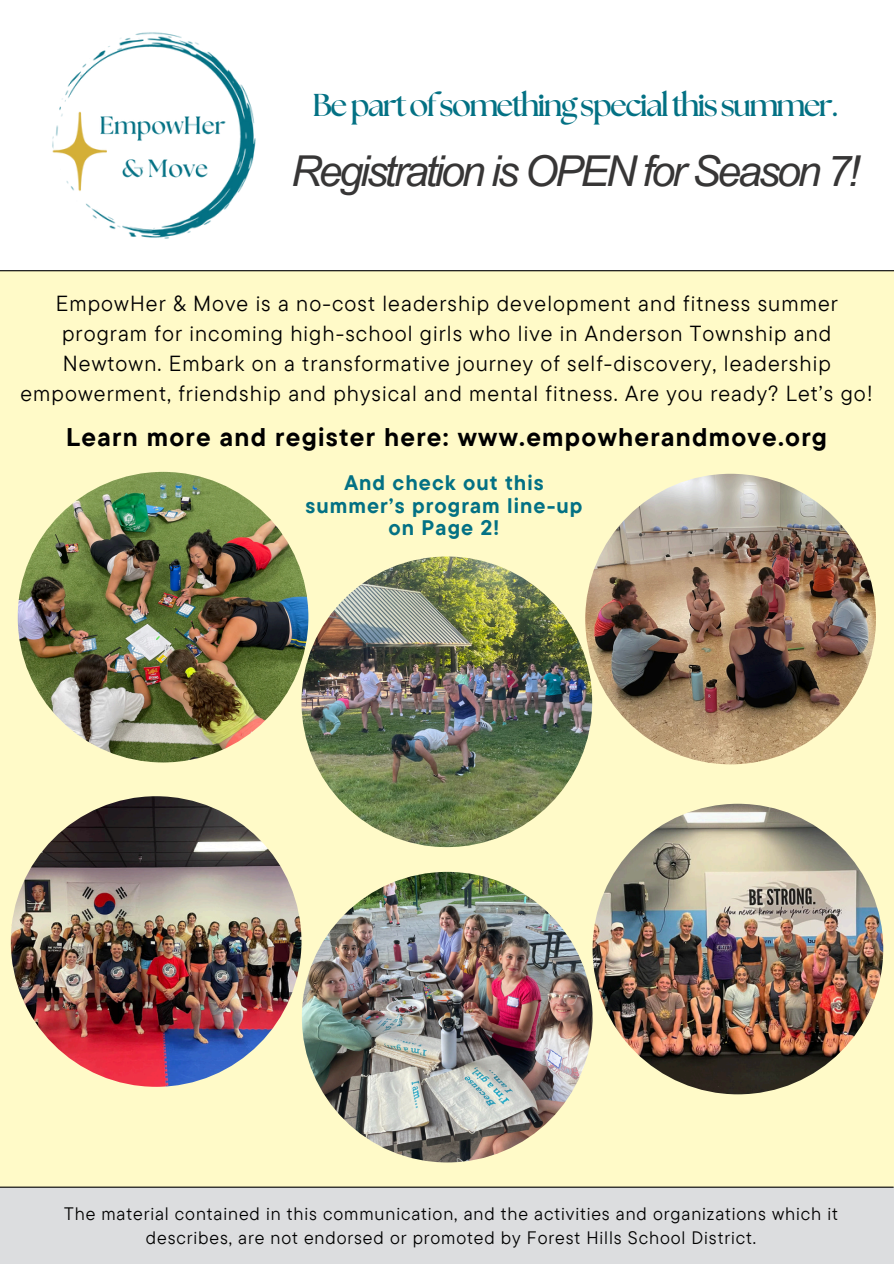
<style>
.page{position:relative;width:894px;height:1264px;background:#fff}
.page>*{position:absolute;margin:0;border:0;box-sizing:border-box;transform-origin:0 0}
.t1{font:italic 42.6px "Arial MT Pro";letter-spacing:-.07em;color:#373636}
.t2{font:700 31.65px "The Seasons";letter-spacing:-.055em;color:#037184}
.t3{font:700 25.5px "TT Commons Pro";letter-spacing:.05em;color:#000}
.t4{font:21.75px/30px "TT Commons Pro";letter-spacing:.05em;color:#000;text-align:center}
.t5{font:700 21px/22.5px "TT Commons Pro";letter-spacing:.05em;color:#037184;text-align:center}
.t6{font:18px/24.8px "TT Commons Pro";letter-spacing:.05em;color:#000;text-align:center}
</style>
<div class="page">
<div style="left:0;top:0;width:893px;height:1263px;background:#fffac8"></div>
<div style="left:0;top:0;width:893px;height:271px;background:#fff"></div>
<hr style="left:0;top:270px;width:893px;height:1px;background:#000">
<div style="left:0;top:1187px;width:893px;height:76px;background:#dcdddf"></div>
<hr style="left:0;top:1186px;width:893px;height:1px;background:#000">
<img style="left:52px;top:32px;width:204px;height:207px">
<img style="left:585px;top:474px;width:290px;height:290px;border-radius:50%">
<img style="left:301px;top:556px;width:291px;height:291px;border-radius:50%">
<img style="left:18px;top:472px;width:290px;height:290px;border-radius:50%">
<img style="left:592px;top:803px;width:291px;height:291px;border-radius:50%">
<img style="left:302px;top:871px;width:290px;height:291px;border-radius:50%">
<img style="left:11px;top:796px;width:290px;height:290px;border-radius:50%">
<h4 class="t2" style="left:312px;top:91px;width:527px">Bepartofsomethingspecialthissummer.</h4>
<p class="t1" style="left:291px;top:155px;width:570px">Registration is OPEN for Season 7!</p>
<p class="t4" style="left:21px;top:287px;width:853px">EmpowHer &amp; Move is a no-cost leadership development and fitness summer program for incoming high-school girls who live in Anderson Township and Newtown. Embark on a transformative journey of self-discovery, leadership empowerment, friendship and physical and mental fitness. Are you ready? Let’s go!</p>
<p class="t3" style="left:66px;top:421px;width:762px">Learn more and register here: www.empowherandmove.org</p>
<p class="t5" style="left:305px;top:471px;width:278px">And check out this summer’s program line-up on Page 2!</p>
<p class="t6" style="left:64px;top:1200px;width:775px">The material contained in this communication, and the activities and organizations which it describes, are not endorsed or promoted by Forest Hills School District.</p>
</div>
